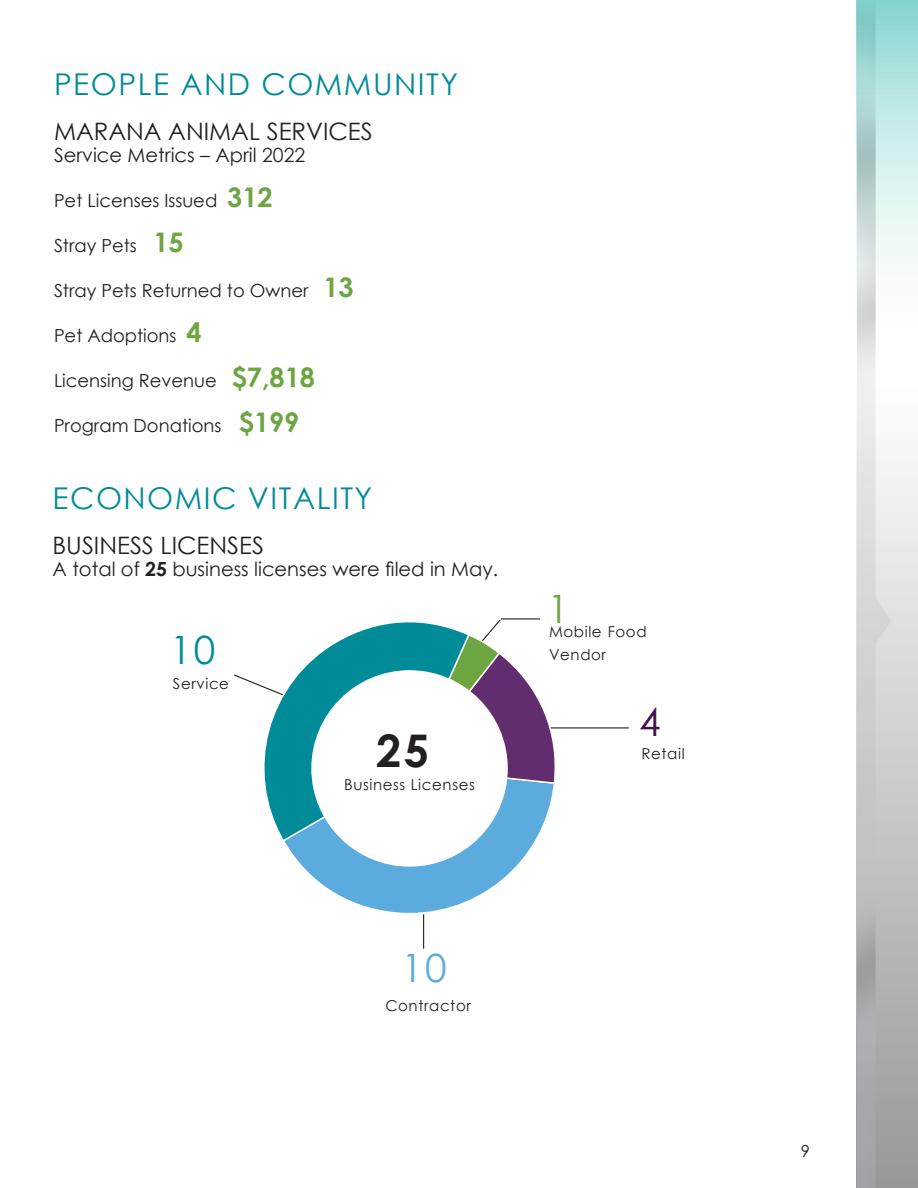
<style>
.page{position:relative;width:918px;height:1188px;background:#fff}
.page>*{position:absolute;margin:0;border:0;box-sizing:border-box;transform-origin:0 0}
.t1{font:700 45px "Century Gothic";color:#231f20}
.t2{font:39px "Century Gothic";color:#008b99}
.t3{font:39px "Century Gothic";color:#5babdf}
.t4{font:39px "Century Gothic";color:#6da543}
.t5{font:39px "Century Gothic";color:#42134b}
.t6{font:30px "Century Gothic";letter-spacing:.05em;color:#008b99}
.t7{font:24px "Century Gothic";color:#231f20}
.t8{font:19.5px "Century Gothic";color:#231f20}
.t9{font:18px "Century Gothic";color:#231f20}
.t10{font:16.5px "Century Gothic";color:#231f20}
.t11{font:15px/22.5px "Century Gothic";letter-spacing:.04em;color:#231f20}
.s1{font-weight:700;font-size:27px;color:#6da543}
.s2{font-weight:700}
</style>
<div class="page">
<svg style="left:892px;top:0;width:26px;height:1188px"></svg>
<img style="left:857px;top:0;width:35px;height:1188px">
<hr style="left:423px;top:914px;width:1px;height:35px;background:#231f20">
<hr style="left:530px;top:727px;width:99px;height:2px;background:#231f20">
<svg style="left:233px;top:618px;width:327px;height:303px"></svg>
<svg style="left:243px;top:618px;width:228px;height:225px"></svg>
<div style="left:311px;top:670px;width:197px;height:197px;background:#fff;border-radius:50%"></div>
<hr style="left:501px;top:618px;width:39px;height:1px;background:#231f20">
<p class="t6" style="left:54px;top:63px;width:406px">PEOPLE AND COMMUNITY</p>
<p class="t7" style="left:54px;top:114px;width:320px">MARANA ANIMAL SERVICES</p>
<p class="t8" style="left:54px;top:141px;width:253px">Service Metrics – April 2022</p>
<p class="t9" style="left:54px;top:188px;width:220px">Pet Licenses Issued <span class="s1">312</span></p>
<p class="t9" style="left:54px;top:233px;width:131px">Stray Pets <span class="s1">15</span></p>
<p class="t9" style="left:54px;top:278px;width:301px">Stray Pets Returned to Owner <span class="s1">13</span></p>
<p class="t9" style="left:54px;top:323px;width:149px">Pet Adoptions <span class="s1">4</span></p>
<p class="t9" style="left:54px;top:368px;width:262px">Licensing Revenue <span class="s1">$7,818</span></p>
<p class="t9" style="left:54px;top:413px;width:247px">Program Donations <span class="s1">$199</span></p>
<p class="t6" style="left:53px;top:477px;width:321px">ECONOMIC VITALITY</p>
<p class="t7" style="left:53px;top:528px;width:213px">BUSINESS LICENSES</p>
<p class="t8" style="left:53px;top:555px;width:447px">A total of <span class="s2">25</span> business licenses were filed in May.</p>
<p class="t2" style="left:170px;top:623px;width:47px">10</p>
<p class="t11" style="left:173px;top:672px;width:58px">Service</p>
<p class="t1" style="left:376px;top:717px;width:54px">25</p>
<p class="t11" style="left:344px;top:773px;width:132px">Business Licenses</p>
<p class="t4" style="left:547px;top:582px;width:23px">1</p>
<p class="t11" style="left:549px;top:621px;width:99px">Mobile Food<br>Vendor</p>
<p class="t5" style="left:639px;top:694px;width:23px">4</p>
<p class="t11" style="left:642px;top:742px;width:45px">Retail</p>
<p class="t3" style="left:402px;top:941px;width:47px">10</p>
<p class="t11" style="left:385px;top:994px;width:87px">Contractor</p>
<p class="t10" style="left:801px;top:1140px;width:11px">9</p>
</div>
